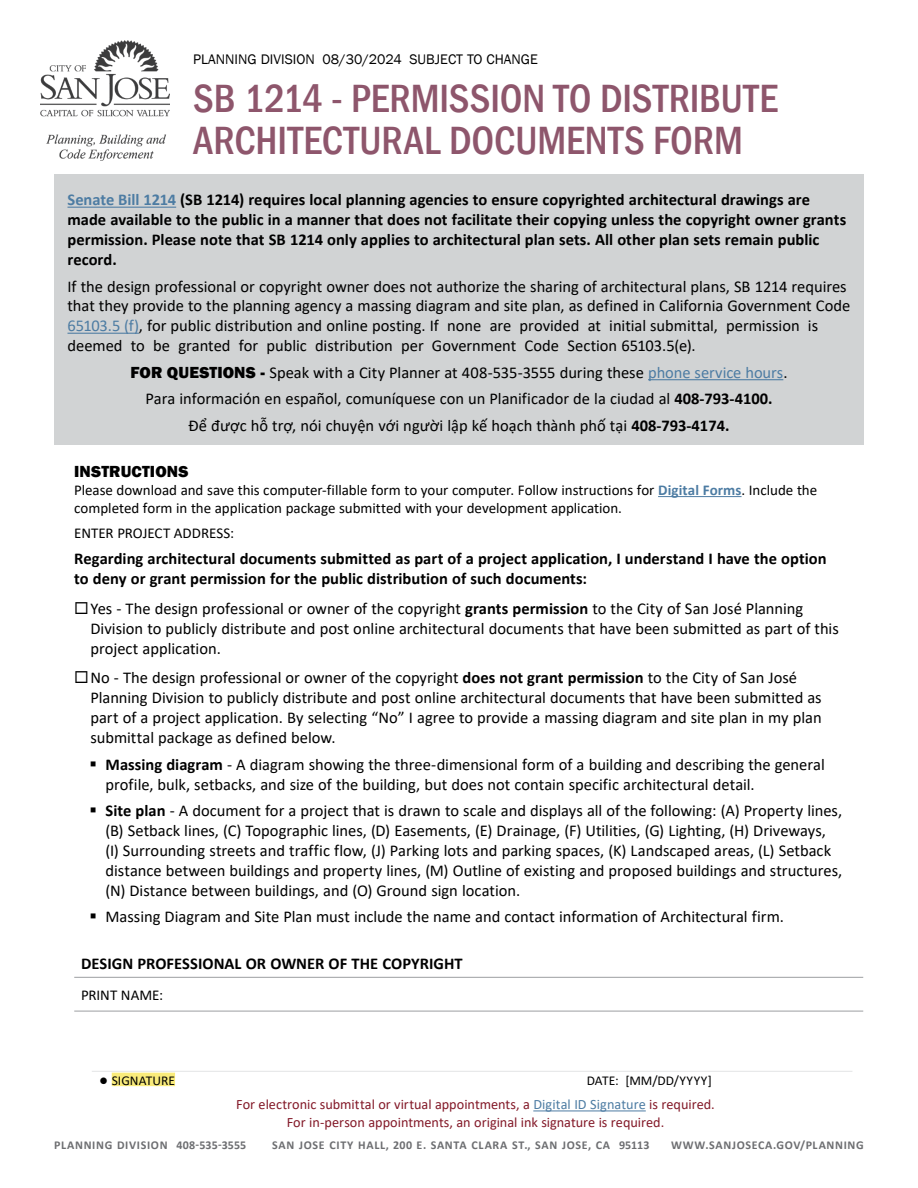
<style>
.page{position:relative;width:918px;height:1188px;background:#fff}
.page>*{position:absolute;margin:0;border:0;box-sizing:border-box;transform-origin:0 0}
.t1{font:500 condensed 40.5px/42px "Franklin Gothic";letter-spacing:-.005em;color:#8e566c}
.t2{font:16.5px/20px "Calibri";color:#000}
.t3{font:700 16.5px/20px "Calibri";color:#000}
.t4{font:800 16.5px "Franklin Gothic";letter-spacing:.005em;color:#000}
.t5{font:15px/18px "Calibri";color:#000}
.t6{font:14.25px/17.1px "Calibri";color:#831928;text-align:center}
.t7{font:14.25px "Franklin Gothic";color:#000}
.t8{font:13.5px "Calibri";color:#000}
.t9{font:700 12px "Calibri";letter-spacing:.055em;color:#6d6e71}
.s1{color:#4d7ca3}
.s2{font-family:"Franklin Gothic";font-weight:800}
.s3{font-weight:700}
.s4{font-weight:700;color:#4d7ca3}
.s5{font-size:15px}
</style>
<div class="page">
<div style="left:54px;top:175px;width:810px;height:270px;background:#d1d3d4"></div>
<hr style="left:68px;top:207px;width:108px;height:1px;background:#4d7ca3">
<hr style="left:68px;top:333px;width:71px;height:1px;background:#4d7ca3">
<hr style="left:648px;top:379px;width:135px;height:1px;background:#4d7ca3">
<img style="left:41px;top:40px;width:129px;height:120px">
<hr style="left:658px;top:496px;width:84px;height:1px;background:#4d7ca3">
<hr style="left:74px;top:977px;width:789px;height:1px;background:#a7a9ac">
<hr style="left:74px;top:1011px;width:789px;height:1px;background:#a7a9ac">
<hr style="left:92px;top:1071px;width:760px;height:1px;background:#e6e7e8">
<div style="left:112px;top:1073px;width:63px;height:13px;background:#f9eb7b"></div>
<hr style="left:533px;top:1110px;width:113px;height:1px;background:#4d7ca3">
<p class="t7" style="left:193px;top:50px;width:346px">PLANNING DIVISION 08/30/2024 SUBJECT TO CHANGE</p>
<h1 class="t1" style="left:193px;top:77px;width:586px">SB 1214 - PERMISSION TO DISTRIBUTE<br>ARCHITECTURAL DOCUMENTS FORM</h1>
<p class="t3" style="left:68px;top:190px;width:780px"><span class="s1">Senate Bill 1214</span> (SB 1214) requires local planning agencies to ensure copyrighted architectural drawings are made available to the public in a manner that does not facilitate their copying unless the copyright owner grants permission. Please note that SB 1214 only applies to architectural plan sets. All other plan sets remain public record.</p>
<p class="t2" style="left:68px;top:276px;width:784px">If the design professional or copyright owner does not authorize the sharing of architectural plans, SB 1214 requires that they provide to the planning agency a massing diagram and site plan, as defined in California Government Code <span class="s1">65103.5 (f)</span>, for public distribution and online posting. If none are provided at initial submittal, permission is deemed to be granted for public distribution per Government Code Section 65103.5(e).</p>
<p class="t2" style="left:130px;top:359px;width:659px;line-height:26.7px;text-align:center"><span class="s2">FOR QUESTIONS -</span> Speak with a City Planner at 408-535-3555 during these <span class="s1">phone service hours</span>.<br>Para información en español, comuníquese con un Planificador de la ciudad al <span class="s3">408-793-4100.<br></span>Để được hỗ trợ, nói chuyện với người lập kế hoạch thành phố tại <span class="s3">408-793-4174.</span></p>
<p class="t4" style="left:74px;top:461px;width:116px">INSTRUCTIONS</p>
<p class="t5" style="left:74px;top:481px;width:745px">Please download and save this computer-fillable form to your computer. Follow instructions for <span class="s4">Digital Forms</span>. Include the completed form in the application package submitted with your development application.</p>
<p class="t5" style="left:74px;top:523px;width:161px">ENTER PROJECT ADDRESS:</p>
<p class="t3" style="left:74px;top:549px;width:754px">Regarding architectural documents submitted as part of a project application, I understand I have the option to deny or grant permission for the public distribution of such documents:</p>
<p class="t2" style="left:90px;top:598px;width:750px">Yes - The design professional or owner of the copyright <span class="s3">grants permission</span> to the City of San José Planning<br>Division to publicly distribute and post online architectural documents that have been submitted as part of this project application.</p>
<p class="t2" style="left:90px;top:667px;width:733px">No - The design professional or owner of the copyright <span class="s3">does not grant permission</span> to the City of San José Planning Division to publicly distribute and post online architectural documents that have been submitted as part of a project application. By selecting “No” I agree to provide a massing diagram and site plan in my plan submittal package as defined below.</p>
<p class="t2" style="left:106px;top:754px;width:721px"><span class="s3">Massing diagram</span> - A diagram showing the three-dimensional form of a building and describing the general profile, bulk, setbacks, and size of the building, but does not contain specific architectural detail.</p>
<p class="t2" style="left:106px;top:800px;width:738px"><span class="s3">Site plan</span> - A document for a project that is drawn to scale and displays all of the following: (A) Property lines, (B) Setback lines, (C) Topographic lines, (D) Easements, (E) Drainage, (F) Utilities, (G) Lighting, (H) Driveways, (I) Surrounding streets and traffic flow, (J) Parking lots and parking spaces, (K) Landscaped areas, (L) Setback distance between buildings and property lines, (M) Outline of existing and proposed buildings and structures, (N) Distance between buildings, and (O) Ground sign location.</p>
<p class="t2" style="left:106px;top:906px;width:680px">Massing Diagram and Site Plan must include the name and contact information of Architectural firm.</p>
<p class="t3" style="left:81px;top:953px;width:383px">DESIGN PROFESSIONAL OR OWNER OF THE COPYRIGHT</p>
<p class="t5" style="left:81px;top:985px;width:84px">PRINT NAME:</p>
<p class="t8" style="left:99px;top:1072px;width:78px"><span class="s5">●</span> SIGNATURE</p>
<p class="t8" style="left:587px;top:1072px;width:127px">DATE: [MM/DD/YYYY]</p>
<p class="t6" style="left:236px;top:1096px;width:480px">For electronic submittal or virtual appointments, a <span class="s1">Digital ID Signature</span> is required.<br>For in-person appointments, an original ink signature is required.</p>
<p class="t9" style="left:54px;top:1136px;width:194px">PLANNING DIVISION 408-535-3555</p>
<p class="t9" style="left:272px;top:1136px;width:379px">SAN JOSE CITY HALL, 200 E. SANTA CLARA ST., SAN JOSE, CA 95113</p>
<p class="t9" style="left:671px;top:1136px;width:194px">WWW.SANJOSECA.GOV/PLANNING</p>
</div>
